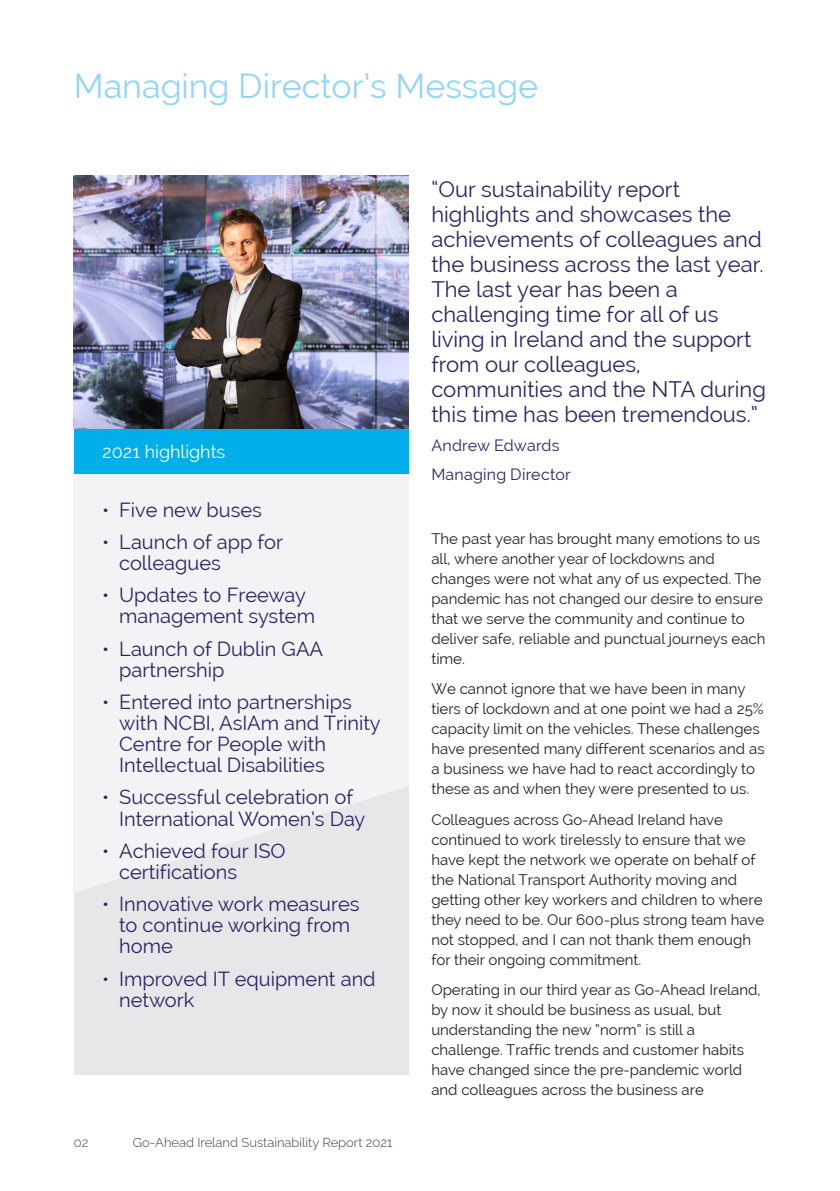
<style>
.page{position:relative;width:840px;height:1191px;background:#fff}
.page>*{position:absolute;margin:0;border:0;box-sizing:border-box;transform-origin:0 0}
.Page_heading{font:34px "Raleway";color:#93d5f5}
.t1{font:22px/25px "Raleway";color:#2a2364}
.t2{font:20px/21px "Raleway";color:#2a2364}
.Subhead_0{font:18px "Raleway";color:#fff}
.t3{font:16px/29.4px "Raleway";letter-spacing:.015em;color:#2a2364}
.Body_Text{font:15px/20px "Raleway";color:#231f20}
.t4{font:300 13px "Raleway";color:#3e3e3f}
</style>
<div class="page">
<div style="left:74px;top:435px;width:334px;height:639px;background:#e6e7e9"></div>
<svg style="left:74px;top:474px;width:334px;height:419px;fill:#f2f3f4"></svg>
<div style="left:74px;top:429px;width:334px;height:45px;background:#00afea"></div>
<img style="left:74px;top:176px;width:334px;height:253px">
<p class="Page_heading" style="left:74px;top:66px;width:465px">Managing Director’s Message</p>
<p class="Subhead_0" style="left:102px;top:441px;width:125px">2021 highlights</p>
<p class="t2" style="left:102px;top:499px;width:161px">• Five new buses</p>
<p class="t2" style="left:119px;top:531px;width:165px;text-indent:-17px">• Launch of app for colleagues</p>
<p class="t2" style="left:119px;top:585px;width:197px;text-indent:-17px">• Updates to Freeway management system</p>
<p class="t2" style="left:119px;top:638px;width:205px;text-indent:-17px">• Launch of Dublin GAA partnership</p>
<p class="t2" style="left:119px;top:691px;width:263px;text-indent:-17px">• Entered into partnerships with NCBI, AsIAm and Trinity<br>Centre for People with<br>Intellectual Disabilities</p>
<p class="t2" style="left:119px;top:787px;width:248px;text-indent:-17px">• Successful celebration of<br>International Women’s Day</p>
<p class="t2" style="left:119px;top:840px;width:168px;text-indent:-17px">• Achieved four ISO certifications</p>
<p class="t2" style="left:119px;top:893px;width:242px;text-indent:-17px">• Innovative work measures to continue working from home</p>
<p class="t2" style="left:119px;top:968px;width:258px;text-indent:-17px">• Improved IT equipment and network</p>
<p class="t4" style="left:74px;top:1131px;width:16px">02</p>
<p class="t4" style="left:133px;top:1131px;width:261px">Go-Ahead Ireland Sustainability Report 2021</p>
<p class="t1" style="left:431px;top:176px;width:336px">“Our sustainability report highlights and showcases the achievements of colleagues and the business across the last year.<br>The last year has been a challenging time for all of us living in Ireland and the support from our colleagues, communities and the NTA during this time has been tremendous.”</p>
<p class="t3" style="left:431px;top:430px;width:141px">Andrew Edwards<br>Managing Director</p>
<p class="Body_Text" style="left:431px;top:528px;width:335px">The past year has brought many emotions to us all, where another year of lockdowns and changes were not what any of us expected. The pandemic has not changed our desire to ensure that we serve the community and continue to deliver safe, reliable and punctual journeys each time.</p>
<p class="Body_Text" style="left:431px;top:679px;width:334px">We cannot ignore that we have been in many tiers of lockdown and at one point we had a 25% capacity limit on the vehicles. These challenges have presented many different scenarios and as a business we have had to react accordingly to these as and when they were presented to us.</p>
<p class="Body_Text" style="left:431px;top:809px;width:334px">Colleagues across Go-Ahead Ireland have continued to work tirelessly to ensure that we have kept the network we operate on behalf of the National Transport Authority moving and getting other key workers and children to where they need to be. Our 600-plus strong team have not stopped, and I can not thank them enough for their ongoing commitment.</p>
<p class="Body_Text" style="left:431px;top:980px;width:330px">Operating in our third year as Go-Ahead Ireland, by now it should be business as usual, but understanding the new “norm” is still a challenge. Traffic trends and customer habits have changed since the pre-pandemic world and colleagues across the business are</p>
</div>
